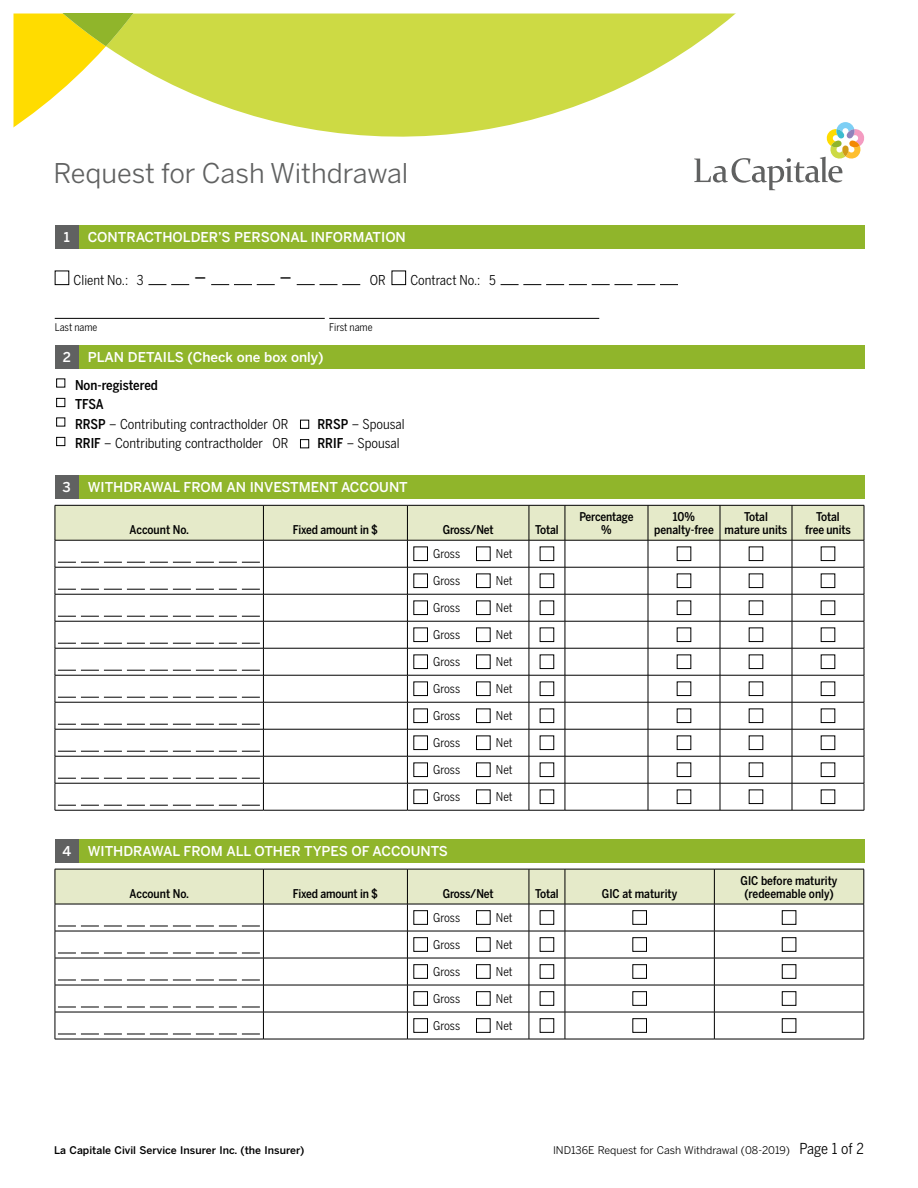
<style>
.page{position:relative;width:918px;height:1188px;background:#fff}
.page>*{position:absolute;margin:0;border:0;box-sizing:border-box;transform-origin:0 0}
.t1{font:27px "Benton Sans";color:#606161}
.t2{font:22.5px "Benton Sans Cond";color:#000}
.t3{font:500 13.5px "Benton Sans";color:#fff}
.t4{font:13.5px/19.5px "Benton Sans Cond";color:#000}
.t5{font:500 12px/13.5px "Benton Sans Cond";letter-spacing:-.01em;color:#000;text-align:center}
.t6{font:12px "Benton Sans Cond";letter-spacing:-.005em;color:#000}
.t7{font:10.5px "Benton Sans";color:#000}
.t8{font:500 10.5px "Benton Sans";color:#000}
.t9{font:10.5px "Benton Sans Cond";color:#000}
.s1{font-weight:500}
.s2{font-family:"Benton Sans Cond";font-size:15px}
</style>
<div class="page">
<div style="left:55px;top:225px;width:810px;height:24px;background:#90b52b"></div>
<div style="left:55px;top:225px;width:24px;height:24px;background:#606161"></div>
<svg style="left:54px;top:270px;width:16px;height:15px"></svg>
<svg style="left:148px;top:284px;width:41px;height:1px"></svg>
<svg style="left:211px;top:284px;width:64px;height:1px"></svg>
<svg style="left:297px;top:284px;width:63px;height:1px"></svg>
<svg style="left:391px;top:270px;width:15px;height:15px"></svg>
<svg style="left:501px;top:284px;width:177px;height:1px"></svg>
<hr style="left:55px;top:318px;width:270px;height:1px;background:#000">
<hr style="left:329px;top:318px;width:270px;height:1px;background:#000">
<div style="left:55px;top:345px;width:810px;height:24px;background:#90b52b"></div>
<div style="left:55px;top:345px;width:24px;height:24px;background:#606161"></div>
<div style="left:56px;top:378px;width:9px;height:9px;border:1px solid #000"></div>
<div style="left:56px;top:398px;width:9px;height:9px;border:1px solid #000"></div>
<div style="left:56px;top:417px;width:9px;height:9px;border:1px solid #000"></div>
<div style="left:300px;top:420px;width:9px;height:9px;border:1px solid #000"></div>
<div style="left:56px;top:437px;width:9px;height:9px;border:1px solid #000"></div>
<div style="left:300px;top:439px;width:9px;height:9px;border:1px solid #000"></div>
<div style="left:55px;top:475px;width:810px;height:24px;background:#90b52b"></div>
<div style="left:55px;top:475px;width:24px;height:24px;background:#606161"></div>
<hr style="left:55px;top:810px;width:208px;height:1px;background:#000">
<hr style="left:263px;top:810px;width:144px;height:1px;background:#000">
<hr style="left:407px;top:810px;width:122px;height:1px;background:#000">
<hr style="left:529px;top:810px;width:36px;height:1px;background:#000">
<hr style="left:565px;top:810px;width:83px;height:1px;background:#000">
<hr style="left:648px;top:810px;width:72px;height:1px;background:#000">
<hr style="left:720px;top:810px;width:72px;height:1px;background:#000">
<hr style="left:792px;top:810px;width:72px;height:1px;background:#000">
<svg style="left:55px;top:505px;width:810px;height:305px"></svg>
<div style="left:55px;top:839px;width:810px;height:24px;background:#90b52b"></div>
<div style="left:55px;top:839px;width:24px;height:24px;background:#606161"></div>
<hr style="left:55px;top:1039px;width:208px;height:1px;background:#000">
<hr style="left:263px;top:1039px;width:144px;height:1px;background:#000">
<hr style="left:407px;top:1039px;width:122px;height:1px;background:#000">
<hr style="left:529px;top:1039px;width:36px;height:1px;background:#000">
<hr style="left:565px;top:1039px;width:149px;height:1px;background:#000">
<hr style="left:714px;top:1039px;width:150px;height:1px;background:#000">
<svg style="left:55px;top:869px;width:810px;height:170px"></svg>
<svg style="left:694px;top:125px;width:171px;height:65px"></svg>
<svg style="left:256px;top:14px;width:596px;height:166px"></svg>
<svg style="left:14px;top:14px;width:242px;height:113px"></svg>
<h1 class="t1" style="left:53px;top:157px;width:356px">Request for Cash Withdrawal</h1>
<p class="t3" style="left:64px;top:229px;width:8px">1</p>
<p class="t3" style="left:88px;top:229px;width:320px">CONTRACTHOLDER’S PERSONAL INFORMATION</p>
<p class="t4" style="left:74px;top:270px;width:72px">Client No.: 3</p>
<h2 class="t2" style="left:194px;top:264px;width:14px">–</h2>
<h2 class="t2" style="left:280px;top:264px;width:14px">–</h2>
<p class="t4" style="left:370px;top:270px;width:18px">OR</p>
<p class="t4" style="left:410px;top:270px;width:87px">Contract No.: 5</p>
<p class="t9" style="left:55px;top:321px;width:44px">Last name</p>
<p class="t9" style="left:329px;top:321px;width:45px">First name</p>
<p class="t3" style="left:63px;top:349px;width:10px">2</p>
<p class="t3" style="left:88px;top:349px;width:237px">PLAN DETAILS (Check one box only)</p>
<p class="t4" style="left:75px;top:375px;width:215px"><span class="s1">Non-registered<br>TFSA<br>RRSP</span> – Contributing contractholder OR</p>
<p class="t4" style="left:317px;top:414px;width:89px"><span class="s1">RRSP</span> – Spousal</p>
<p class="t4" style="left:75px;top:434px;width:215px"><span class="s1">RRIF</span> – Contributing contractholder OR</p>
<p class="t4" style="left:317px;top:434px;width:84px"><span class="s1">RRIF</span> – Spousal</p>
<p class="t3" style="left:63px;top:480px;width:10px">3</p>
<p class="t3" style="left:88px;top:480px;width:322px">WITHDRAWAL FROM AN INVESTMENT ACCOUNT</p>
<p class="t5" style="left:130px;top:523px;width:61px">Account No.</p>
<p class="t5" style="left:293px;top:523px;width:87px">Fixed amount in $</p>
<p class="t5" style="left:443px;top:523px;width:52px">Gross/Net</p>
<p class="t5" style="left:535px;top:523px;width:25px">Total</p>
<p class="t6" style="left:433px;top:547px;width:28px">Gross</p>
<p class="t6" style="left:496px;top:547px;width:18px">Net</p>
<p class="t6" style="left:433px;top:574px;width:28px">Gross</p>
<p class="t6" style="left:496px;top:574px;width:18px">Net</p>
<p class="t6" style="left:433px;top:601px;width:28px">Gross</p>
<p class="t6" style="left:496px;top:601px;width:18px">Net</p>
<p class="t6" style="left:433px;top:628px;width:28px">Gross</p>
<p class="t6" style="left:496px;top:628px;width:18px">Net</p>
<p class="t6" style="left:433px;top:655px;width:28px">Gross</p>
<p class="t6" style="left:496px;top:655px;width:18px">Net</p>
<p class="t6" style="left:433px;top:682px;width:28px">Gross</p>
<p class="t6" style="left:496px;top:682px;width:18px">Net</p>
<p class="t6" style="left:433px;top:709px;width:28px">Gross</p>
<p class="t6" style="left:496px;top:709px;width:18px">Net</p>
<p class="t6" style="left:433px;top:736px;width:28px">Gross</p>
<p class="t6" style="left:496px;top:736px;width:18px">Net</p>
<p class="t6" style="left:433px;top:763px;width:28px">Gross</p>
<p class="t6" style="left:496px;top:763px;width:18px">Net</p>
<p class="t6" style="left:433px;top:790px;width:28px">Gross</p>
<p class="t6" style="left:496px;top:790px;width:18px">Net</p>
<p class="t5" style="left:579px;top:510px;width:56px">Percentage %</p>
<p class="t5" style="left:654px;top:510px;width:61px">10% penalty-free</p>
<p class="t5" style="left:725px;top:510px;width:64px">Total<br>mature units</p>
<p class="t5" style="left:805px;top:510px;width:47px">Total<br>free units</p>
<p class="t3" style="left:62px;top:843px;width:387px">4 WITHDRAWAL FROM ALL OTHER TYPES OF ACCOUNTS</p>
<p class="t5" style="left:130px;top:887px;width:61px">Account No.</p>
<p class="t5" style="left:293px;top:887px;width:87px">Fixed amount in $</p>
<p class="t5" style="left:443px;top:887px;width:52px">Gross/Net</p>
<p class="t5" style="left:535px;top:887px;width:25px">Total</p>
<p class="t5" style="left:602px;top:887px;width:77px">GIC at maturity</p>
<p class="t6" style="left:433px;top:910px;width:28px">Gross</p>
<p class="t6" style="left:496px;top:910px;width:18px">Net</p>
<p class="t6" style="left:433px;top:937px;width:28px">Gross</p>
<p class="t6" style="left:496px;top:937px;width:18px">Net</p>
<p class="t6" style="left:433px;top:964px;width:28px">Gross</p>
<p class="t6" style="left:496px;top:964px;width:18px">Net</p>
<p class="t6" style="left:433px;top:991px;width:28px">Gross</p>
<p class="t6" style="left:496px;top:991px;width:18px">Net</p>
<p class="t6" style="left:433px;top:1018px;width:28px">Gross</p>
<p class="t6" style="left:496px;top:1018px;width:18px">Net</p>
<p class="t5" style="left:741px;top:873px;width:98px">GIC before maturity (redeemable only)</p>
<p class="t8" style="left:54px;top:1144px;width:252px">La Capitale Civil Service Insurer Inc. (the Insurer)</p>
<p class="t7" style="left:553px;top:1144px;width:312px">IND136E Request for Cash Withdrawal (08-2019) <span class="s2">Page 1 of 2</span></p>
</div>
